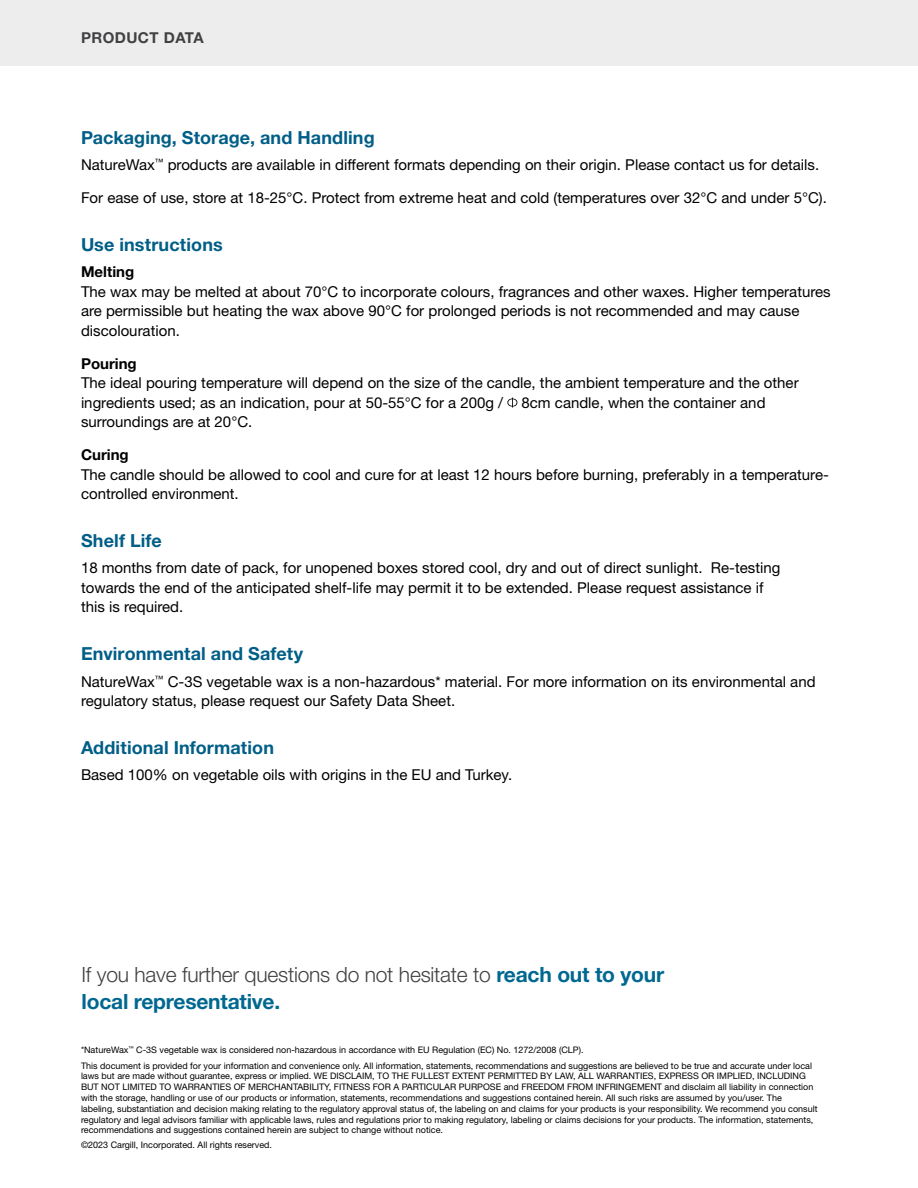
<style>
.page{position:relative;width:918px;height:1188px;background:#fff}
.page>*{position:absolute;margin:0;border:0;box-sizing:border-box;transform-origin:0 0}
.t1{font:300 21px/27px "Helvetica Neue LT Std";letter-spacing:-.01em;color:#414042}
.t2{font:700 18px "Helvetica Neue LT Std";letter-spacing:.005em;color:#005e87}
.t3{font:15px/19.5px "Helvetica Neue LT Std";color:#000}
.t4{font:700 15px "Helvetica Neue LT Std";color:#000}
.t5{font:700 15px "Helvetica Neue LT Std";letter-spacing:.03em;color:#414042}
.t6{font:9px/10.8px "Helvetica Neue LT Std";color:#000}
.s1{font-weight:700;color:#006890}
</style>
<div class="page">
<svg style="left:507px;top:398px;width:10px;height:10px"></svg>
<div style="left:0;top:0;width:918px;height:66px;background:#ededee"></div>
<h3 class="t5" style="left:81px;top:28px;width:124px">PRODUCT DATA</h3>
<h2 class="t2" style="left:81px;top:126px;width:295px">Packaging, Storage, and Handling</h2>
<h3 class="t3" style="left:81px;top:154px;width:740px">NatureWax<sup>™</sup> products are available in different formats depending on their origin. Please contact us for details.</h3>
<h3 class="t3" style="left:81px;top:187px;width:747px">For ease of use, store at 18-25°C. Protect from extreme heat and cold (temperatures over 32°C and under 5°C).</h3>
<h2 class="t2" style="left:81px;top:233px;width:143px">Use instructions</h2>
<h3 class="t4" style="left:81px;top:262px;width:55px">Melting</h3>
<h3 class="t3" style="left:81px;top:281px;width:751px">The wax may be melted at about 70°C to incorporate colours, fragrances and other waxes. Higher temperatures are permissible but heating the wax above 90°C for prolonged periods is not recommended and may cause discolouration.</h3>
<h3 class="t4" style="left:81px;top:354px;width:57px">Pouring</h3>
<h3 class="t3" style="left:81px;top:373px;width:719px">The ideal pouring temperature will depend on the size of the candle, the ambient temperature and the other ingredients used; as an indication, pour at 50-55°C for a 200g / 8cm candle, when the container and surroundings are at 20°C.</h3>
<h3 class="t4" style="left:81px;top:445px;width:49px">Curing</h3>
<h3 class="t3" style="left:81px;top:464px;width:749px">The candle should be allowed to cool and cure for at least 12 hours before burning, preferably in a temperature&shy;controlled environment.</h3>
<h2 class="t2" style="left:81px;top:529px;width:82px">Shelf Life</h2>
<h3 class="t3" style="left:81px;top:558px;width:701px">18 months from date of pack, for unopened boxes stored cool, dry and out of direct sunlight. Re-testing towards the end of the anticipated shelf-life may permit it to be extended. Please request assistance if this is required.</h3>
<h2 class="t2" style="left:81px;top:643px;width:224px">Environmental and Safety</h2>
<h3 class="t3" style="left:81px;top:671px;width:736px">NatureWax<sup>™</sup> C-3S vegetable wax is a non-hazardous* material. For more information on its environmental and regulatory status, please request our Safety Data Sheet.</h3>
<h2 class="t2" style="left:81px;top:736px;width:195px">Additional Information</h2>
<h3 class="t3" style="left:81px;top:765px;width:433px">Based 100% on vegetable oils with origins in the EU and Turkey.</h3>
<h1 class="t1" style="left:82px;top:960px;width:584px">If you have further questions do not hesitate to <span class="s1">reach out to your local representative.</span></h1>
<p class="t6" style="left:81px;top:1042px;width:733px;line-height:15.3px">*NatureWax<sup>™</sup> C-3S vegetable wax is considered non-hazardous in accordance with EU Regulation (EC) No. 1272/2008 (CLP).<br>This document is provided for your information and convenience only. All information, statements, recommendations and suggestions are believed to be true and accurate under local</p>
<p class="t6" style="left:81px;top:1071px;width:738px">laws but are made without guarantee, express or implied. WE DISCLAIM, TO THE FULLEST EXTENT PERMITTED BY LAW, ALL WARRANTIES, EXPRESS OR IMPLIED, INCLUDING BUT NOT LIMITED TO WARRANTIES OF MERCHANTABILITY, FITNESS FOR A PARTICULAR PURPOSE and FREEDOM FROM INFRINGEMENT and disclaim all liability in connection with the storage, handling or use of our products or information, statements, recommendations and suggestions contained herein. All such risks are assumed by you/user. The labeling, substantiation and decision making relating to the regulatory approval status of, the labeling on and claims for your products is your responsibility. We recommend you consult regulatory and legal advisors familiar with applicable laws, rules and regulations prior to making regulatory, labeling or claims decisions for your products. The information, statements, recommendations and suggestions contained herein are subject to change without notice.</p>
<p class="t6" style="left:81px;top:1139px;width:193px">©2023 Cargill, Incorporated. All rights reserved.</p>
</div>
